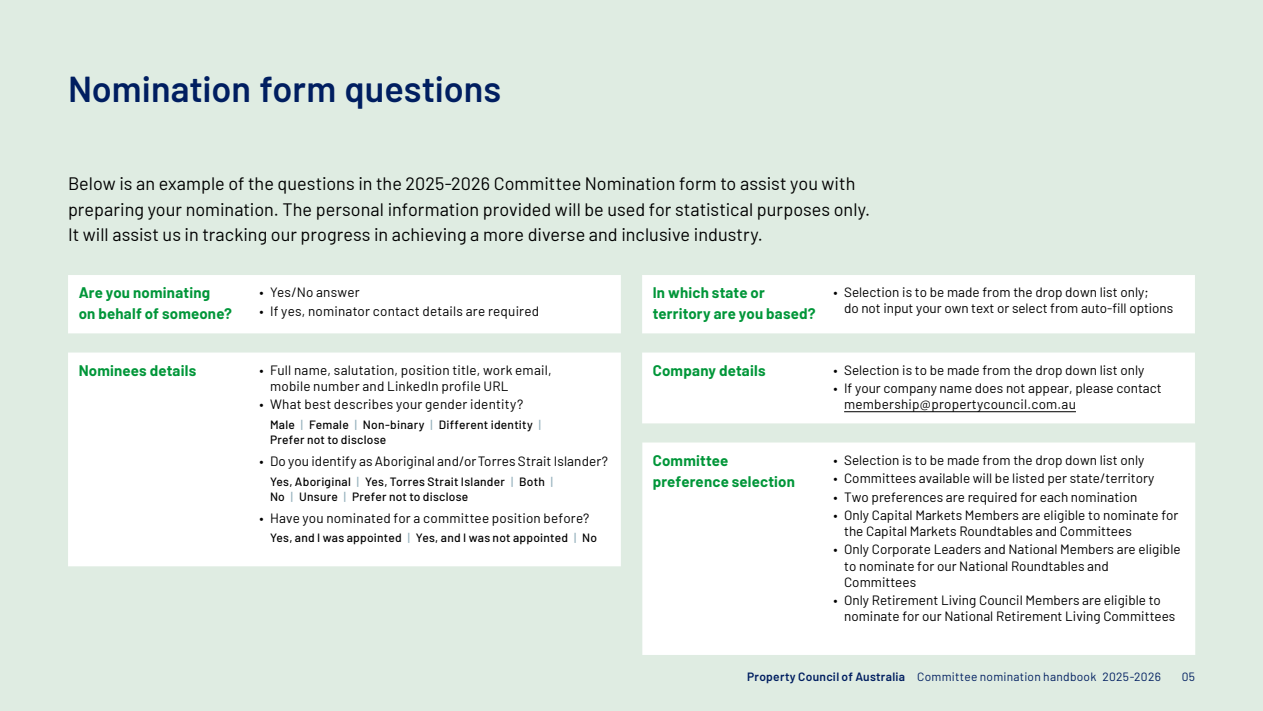
<style>
.page{position:relative;width:1263px;height:711px;background:#fff}
.page>*{position:absolute;margin:0;border:0;box-sizing:border-box;transform-origin:0 0}
.t1{font:600 36px "Barlow";color:#001e60}
.t2{font:18px/25.2px "Barlow";color:#000}
.t3{font:700 15px/21px "Barlow";letter-spacing:.015em;color:#009639}
.t4{font:13.5px/16.2px "Barlow";color:#000}
.t5{font:500 12px/15px "Barlow";letter-spacing:.02em;color:#000}
.t6{font:12px "Barlow";letter-spacing:.02em;color:#001e60}
.s1{color:#97b2bd}
.s2{font-weight:600}
</style>
<div class="page">
<div style="left:0;top:0;width:1263px;height:710px;background:#dfece2"></div>
<div style="left:68px;top:275px;width:553px;height:58px;background:#fff"></div>
<div style="left:68px;top:352px;width:553px;height:214px;background:#fff"></div>
<div style="left:642px;top:275px;width:553px;height:58px;background:#fff"></div>
<div style="left:642px;top:352px;width:553px;height:71px;background:#fff"></div>
<div style="left:642px;top:442px;width:553px;height:212px;background:#fff"></div>
<hr style="left:844px;top:411px;width:232px;height:1px;background:#000">
<h1 class="t1" style="left:68px;top:62px;width:435px">Nomination form questions</h1>
<p class="t2" style="left:68px;top:170px;width:804px">Below is an example of the questions in the 2025-2026 Committee Nomination form to assist you with preparing your nomination. The personal information provided will be used for statistical purposes only.<br>It will assist us in tracking our progress in achieving a more diverse and inclusive industry.</p>
<p class="t3" style="left:79px;top:283px;width:155px">Are you nominating<br>on behalf of someone?</p>
<p class="t4" style="left:259px;top:285px;width:102px">• Yes/No answer</p>
<p class="t4" style="left:259px;top:304px;width:281px">• If yes, nominator contact details are required</p>
<p class="t3" style="left:79px;top:358px;width:119px">Nominees details</p>
<p class="t4" style="left:270px;top:363px;width:283px;text-indent:-11px">• Full name, salutation, position title, work email, mobile number and LinkedIn profile URL</p>
<p class="t4" style="left:259px;top:397px;width:265px">• What best describes your gender identity?</p>
<p class="t5" style="left:270px;top:417px;width:272px">Male <span class="s1">|</span> Female <span class="s1">|</span> Non-binary <span class="s1">|</span> Different identity <span class="s1">|<br></span>Prefer not to disclose</p>
<p class="t4" style="left:259px;top:454px;width:350px">• Do you identify as Aboriginal and/or Torres Strait Islander?</p>
<p class="t5" style="left:270px;top:474px;width:284px">Yes, Aboriginal <span class="s1">|</span> Yes, Torres Strait Islander <span class="s1">|</span> Both <span class="s1">|<br></span>No <span class="s1">|</span> Unsure <span class="s1">|</span> Prefer not to disclose</p>
<p class="t4" style="left:259px;top:511px;width:332px">• Have you nominated for a committee position before?</p>
<p class="t5" style="left:270px;top:531px;width:329px">Yes, and I was appointed <span class="s1">|</span> Yes, and I was not appointed <span class="s1">|</span> No</p>
<p class="t3" style="left:653px;top:281px;width:164px">In which state or territory are you based?</p>
<p class="t3" style="left:653px;top:358px;width:114px">Company details</p>
<p class="t3" style="left:653px;top:451px;width:144px">Committee preference selection</p>
<p class="t4" style="left:844px;top:285px;width:331px;text-indent:-11px">• Selection is to be made from the drop down list only;<br>do not input your own text or select from auto-fill options</p>
<p class="t4" style="left:833px;top:363px;width:312px">• Selection is to be made from the drop down list only</p>
<p class="t4" style="left:844px;top:381px;width:319px;text-indent:-11px">• If your company name does not appear, please contact membership@propertycouncil.com.au</p>
<p class="t4" style="left:833px;top:453px;width:312px">• Selection is to be made from the drop down list only</p>
<p class="t4" style="left:833px;top:471px;width:322px">• Committees available will be listed per state/territory</p>
<p class="t4" style="left:833px;top:489px;width:305px">• Two preferences are required for each nomination</p>
<p class="t4" style="left:844px;top:508px;width:336px;text-indent:-11px">• Only Capital Markets Members are eligible to nominate for the Capital Markets Roundtables and Committees</p>
<p class="t4" style="left:844px;top:542px;width:338px;text-indent:-11px">• Only Corporate Leaders and National Members are eligible to nominate for our National Roundtables and<br>Committees</p>
<p class="t4" style="left:844px;top:593px;width:333px;text-indent:-11px">• Only Retirement Living Council Members are eligible to nominate for our National Retirement Living Committees</p>
<p class="t6" style="left:747px;top:667px;width:415px"><span class="s2">Property Council of Australia</span> Committee nomination handbook 2025-2026</p>
<p class="t6" style="left:1182px;top:672px;width:15px">05</p>
</div>
